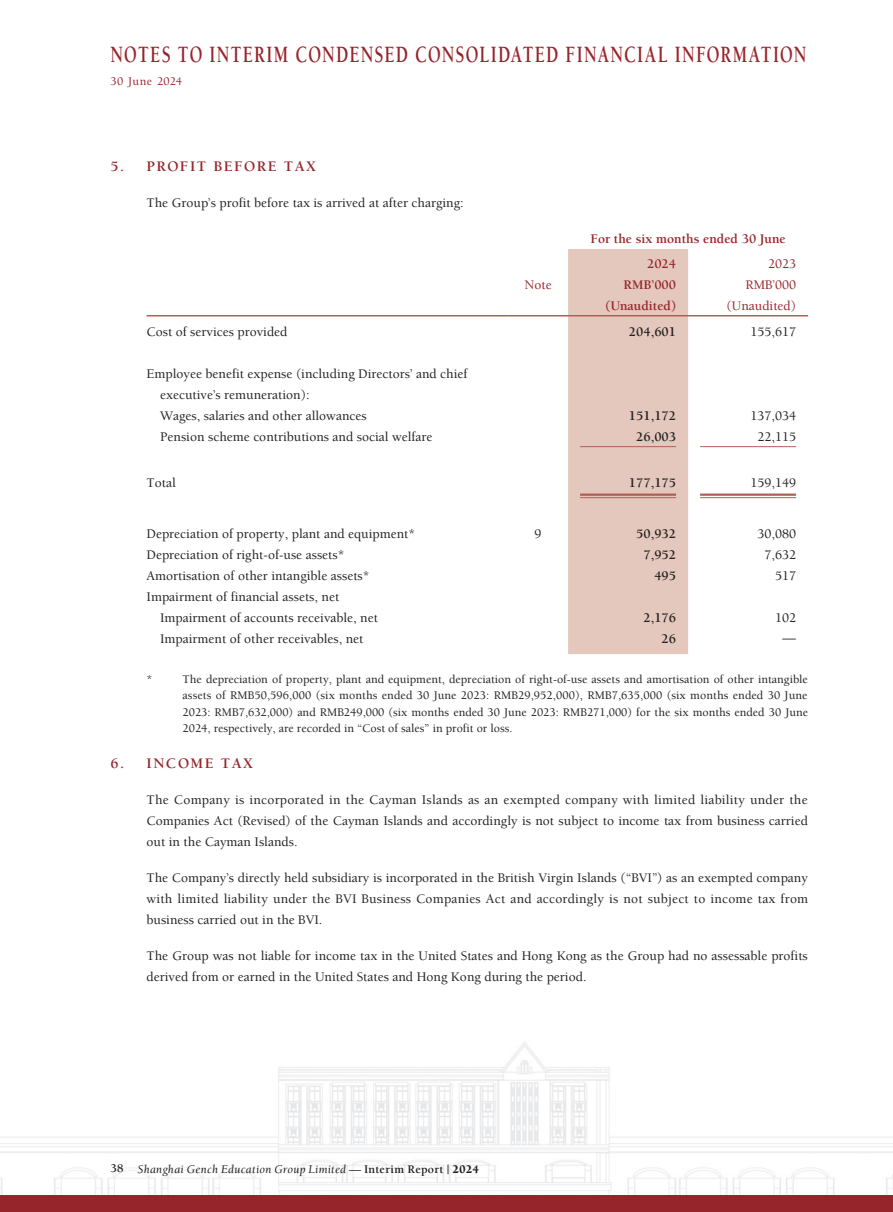
<style>
.page{position:relative;width:893px;height:1212px;background:#fff}
.page>*{position:absolute;margin:0;border:0;box-sizing:border-box;transform-origin:0 0}
.t1{font:700 24px "Berkeley Std";letter-spacing:.07em;color:#96252b;scale:.71 1}
._03_H1{font:700 15px "Berkeley Std";letter-spacing:.1em;color:#96252b}
._01_Body_Text{font:500 13.5px/21px "Berkeley Std";color:#231f20;text-align:justify}
._15_Table_Stub{font:500 13.5px/21px "Berkeley Std";color:#231f20}
._01_Body_Text-2{font:700 13.5px "Berkeley Std";color:#96252b}
._01_Body_Text-3{font:700 13.5px "Berkeley Std";color:#231f20}
._01_Body_Text-4{font:500 13.5px "Berkeley Std";color:#96252b}
._02_Note_Text{font:500 12px/16.5px "Berkeley Std";color:#231f20;text-align:justify}
.t2{font:italic 12px "Berkeley Std";letter-spacing:.02em;color:#231f20}
.t3{font:500 12px "Berkeley Std";letter-spacing:.025em;color:#96252b}
.s1{font-weight:700;font-style:normal}
.s2{font-weight:900;font-style:normal}
</style>
<div class="page">
<img style="left:0;top:1042px;width:893px;height:153px">
<div style="left:0;top:1195px;width:893px;height:17px;background:#96252b"></div>
<div style="left:568px;top:249px;width:120px;height:405px;background:#e4c8bd"></div>
<hr style="left:147px;top:315px;width:361px;height:1px;background:#ae6056">
<hr style="left:508px;top:315px;width:60px;height:1px;background:#ae6056">
<hr style="left:568px;top:315px;width:120px;height:1px;background:#ae6056">
<hr style="left:688px;top:315px;width:120px;height:1px;background:#ae6056">
<hr style="left:580px;top:446px;width:96px;height:1px;background:#ae6056">
<hr style="left:700px;top:446px;width:96px;height:1px;background:#ae6056">
<hr style="left:580px;top:493px;width:96px;height:3px;background:#ae6056">
<hr style="left:580px;top:497px;width:96px;height:1px;background:#ae6056">
<hr style="left:700px;top:493px;width:96px;height:3px;background:#ae6056">
<hr style="left:700px;top:497px;width:96px;height:1px;background:#ae6056">
<h1 class="t1" style="left:111px;top:42px;width:981px">NOTES TO INTERIM CONDENSED CONSOLIDATED FINANCIAL INFORMATION</h1>
<p class="t3" style="left:111px;top:75px;width:73px">30 June 2024</p>
<p class="_03_H1" style="left:111px;top:158px;width:207px">5. PROFIT BEFORE TAX</p>
<p class="_01_Body_Text" style="left:147px;top:192px;width:319px">The Group’s profit before tax is arrived at after charging:</p>
<p class="_01_Body_Text-2" style="left:590px;top:231px;width:197px">For the six months ended 30 June</p>
<p class="_01_Body_Text-2" style="left:647px;top:257px;width:30px">2024</p>
<p class="_01_Body_Text-4" style="left:768px;top:257px;width:30px">2023</p>
<p class="_01_Body_Text-4" style="left:524px;top:278px;width:29px">Note</p>
<p class="_01_Body_Text-2" style="left:624px;top:278px;width:54px">RMB’000</p>
<p class="_01_Body_Text-4" style="left:745px;top:278px;width:52px">RMB’000</p>
<p class="_01_Body_Text-2" style="left:605px;top:299px;width:72px">(Unaudited)</p>
<p class="_01_Body_Text-4" style="left:727px;top:299px;width:71px">(Unaudited)</p>
<p class="_15_Table_Stub" style="left:147px;top:321px;width:142px">Cost of services provided</p>
<p class="_01_Body_Text-3" style="left:629px;top:324px;width:49px">204,601</p>
<p class="_01_Body_Text" style="left:751px;top:321px;width:47px">155,617</p>
<p class="_15_Table_Stub" style="left:160px;top:363px;width:309px;text-indent:-14px">Employee benefit expense (including Directors’ and chief executive’s remuneration):</p>
<p class="_15_Table_Stub" style="left:160px;top:405px;width:208px">Wages, salaries and other allowances</p>
<p class="_01_Body_Text-3" style="left:629px;top:408px;width:49px">151,172</p>
<p class="_01_Body_Text" style="left:751px;top:405px;width:47px">137,034</p>
<p class="_15_Table_Stub" style="left:160px;top:426px;width:274px">Pension scheme contributions and social welfare</p>
<p class="_01_Body_Text-3" style="left:636px;top:429px;width:41px">26,003</p>
<p class="_01_Body_Text" style="left:758px;top:426px;width:40px">22,115</p>
<p class="_15_Table_Stub" style="left:147px;top:473px;width:31px">Total</p>
<p class="_01_Body_Text-3" style="left:629px;top:476px;width:49px">177,175</p>
<p class="_01_Body_Text" style="left:751px;top:473px;width:47px">159,149</p>
<p class="_15_Table_Stub" style="left:147px;top:524px;width:270px">Depreciation of property, plant and equipment*</p>
<p class="_01_Body_Text" style="left:535px;top:524px;width:9px">9</p>
<p class="_01_Body_Text-3" style="left:636px;top:527px;width:41px">50,932</p>
<p class="_01_Body_Text" style="left:758px;top:524px;width:40px">30,080</p>
<p class="_15_Table_Stub" style="left:147px;top:545px;width:199px">Depreciation of right-of-use assets*</p>
<p class="_01_Body_Text-3" style="left:643px;top:548px;width:34px">7,952</p>
<p class="_01_Body_Text" style="left:765px;top:545px;width:33px">7,632</p>
<p class="_15_Table_Stub" style="left:147px;top:566px;width:225px">Amortisation of other intangible assets*</p>
<p class="_01_Body_Text-3" style="left:654px;top:569px;width:23px">495</p>
<p class="_01_Body_Text" style="left:775px;top:566px;width:23px">517</p>
<p class="_15_Table_Stub" style="left:147px;top:587px;width:194px">Impairment of financial assets, net</p>
<p class="_15_Table_Stub" style="left:160px;top:608px;width:219px">Impairment of accounts receivable, net</p>
<p class="_01_Body_Text-3" style="left:643px;top:611px;width:34px">2,176</p>
<p class="_01_Body_Text" style="left:775px;top:608px;width:23px">102</p>
<p class="_15_Table_Stub" style="left:160px;top:629px;width:205px">Impairment of other receivables, net</p>
<p class="_01_Body_Text-3" style="left:662px;top:632px;width:16px">26</p>
<p class="_01_Body_Text" style="left:783px;top:627px;width:15px">—</p>
<p class="_02_Note_Text" style="left:147px;top:671px;width:7px">*</p>
<p class="_02_Note_Text" style="left:183px;top:671px;width:627px">The depreciation of property, plant and equipment, depreciation of right-of-use assets and amortisation of other intangible assets of RMB50,596,000 (six months ended 30 June 2023: RMB29,952,000), RMB7,635,000 (six months ended 30 June 2023: RMB7,632,000) and RMB249,000 (six months ended 30 June 2023: RMB271,000) for the six months ended 30 June 2024, respectively, are recorded in “Cost of sales” in profit or loss.</p>
<p class="_03_H1" style="left:111px;top:755px;width:144px">6. INCOME TAX</p>
<p class="_01_Body_Text" style="left:147px;top:789px;width:663px">The Company is incorporated in the Cayman Islands as an exempted company with limited liability under the Companies Act (Revised) of the Cayman Islands and accordingly is not subject to income tax from business carried out in the Cayman Islands.</p>
<p class="_01_Body_Text" style="left:147px;top:867px;width:663px">The Company’s directly held subsidiary is incorporated in the British Virgin Islands (“BVI”) as an exempted company with limited liability under the BVI Business Companies Act and accordingly is not subject to income tax from business carried out in the BVI.</p>
<p class="_01_Body_Text" style="left:147px;top:945px;width:663px">The Group was not liable for income tax in the United States and Hong Kong as the Group had no assessable profits derived from or earned in the United States and Hong Kong during the period.</p>
<p class="t2" style="left:111px;top:1162px;width:370px"><span class="s1">38</span> Shanghai Gench Education Group Limited — <span class="s1">Interim Report |</span> <span class="s2">2024</span></p>
</div>
